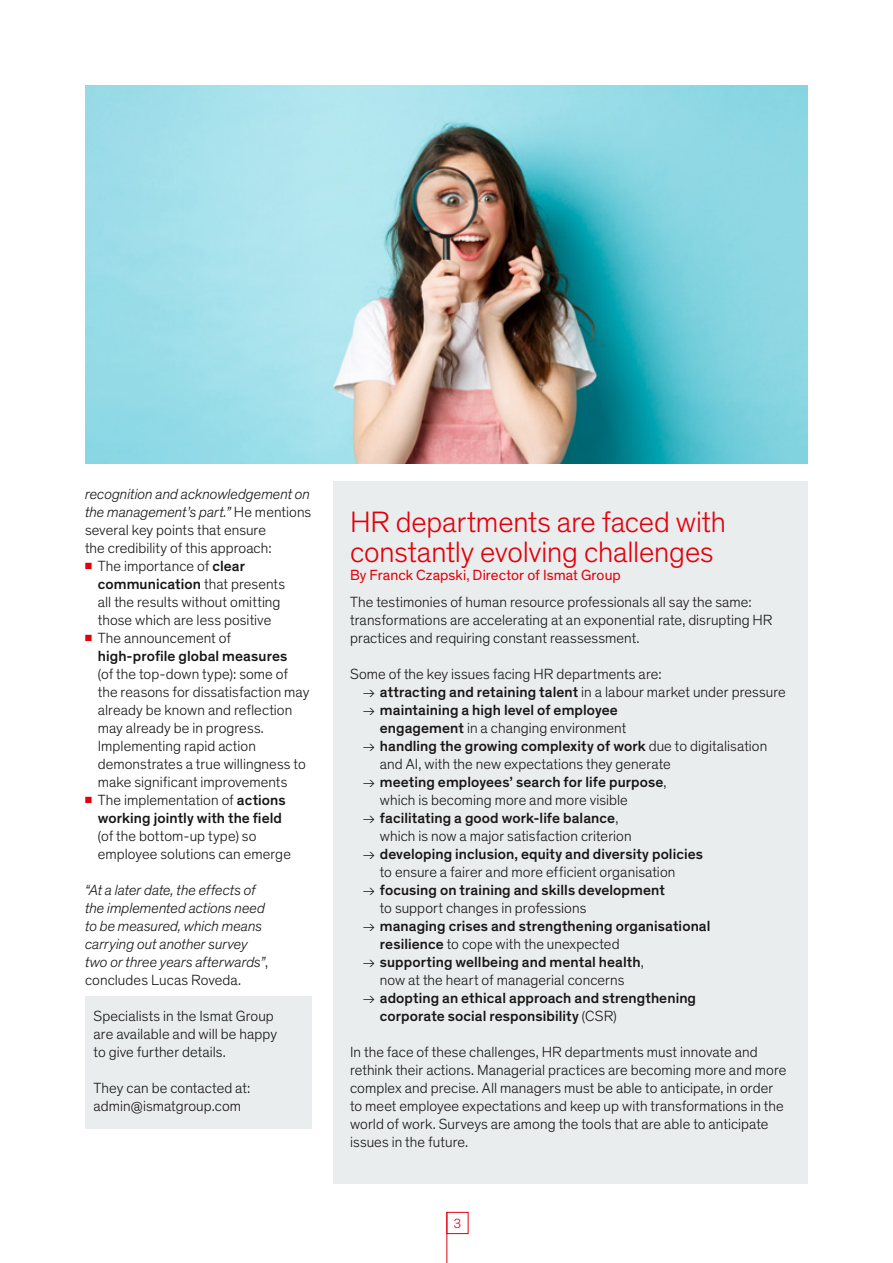
<style>
.page{position:relative;width:893px;height:1263px;background:#fff}
.page>*{position:absolute;margin:0;border:0;box-sizing:border-box;transform-origin:0 0}
.t1{font:300 30px/30px "Theinhardt";letter-spacing:-.005em;color:#e3000b}
.t2{font:300 15px/18px "Theinhardt";letter-spacing:.005em;color:#181716}
.t3{font:500 15px/18px "Theinhardt";letter-spacing:.005em;color:#181716}
.t4{font:italic 300 15px/18px "Theinhardt";letter-spacing:-.005em;color:#181716}
.t5{font:15px "Theinhardt";letter-spacing:.005em;color:#e3000b}
.t6{font:300 13.5px "Theinhardt";color:#e3000b}
.s1{font-style:italic}
.s2{color:#e3000b}
.s3{font-weight:500}
.s4{font-weight:300}
.s5{font-style:normal}
</style>
<div class="page">
<img style="left:85px;top:85px;width:723px;height:378px">
<div style="left:85px;top:996px;width:227px;height:79px;background:#eaedee"></div>
<div style="left:85px;top:1068px;width:227px;height:61px;background:#eaedee"></div>
<div style="left:333px;top:481px;width:475px;height:702px;background:#eaedee"></div>
<div style="left:446px;top:1212px;width:22px;height:22px;border:1px solid #e3000b"></div>
<hr style="left:446px;top:1212px;width:1px;height:51px;background:#e3000b">
<p class="t2" style="left:85px;top:485px;width:228px"><span class="s1">recognition and acknowledgement on the management’s part.”</span> He mentions several key points that ensure<br>the credibility of this approach:</p>
<p class="t2" style="left:98px;top:557px;width:189px;text-indent:-13px"><span class="s2">■</span> The importance of <span class="s3">clear communication</span> that presents all the results without omitting those which are less positive</p>
<p class="t3" style="left:98px;top:629px;width:191px;text-indent:-13px"><span class="s2">■</span> <span class="s4">The announcement of </span>high-profile global measures</p>
<p class="t2" style="left:98px;top:665px;width:213px">(of the top-down type): some of the reasons for dissatisfaction may already be known and reflection may already be in progress.<br>Implementing rapid action demonstrates a true willingness to make significant improvements</p>
<p class="t3" style="left:85px;top:791px;width:202px;text-align:right"><span class="s2">■</span> <span class="s4">The implementation of</span> actions working jointly with the field</p>
<p class="t2" style="left:98px;top:827px;width:195px">(of the bottom-up type) so employee solutions can emerge</p>
<p class="t4" style="left:85px;top:881px;width:185px">“At a later date, the effects of the implemented actions need to be measured, which means carrying out another survey two or three years afterwards”<span class="s5">, concludes Lucas Roveda.</span></p>
<p class="t2" style="left:94px;top:1007px;width:185px">Specialists in the Ismat Group are available and will be happy to give further details.</p>
<p class="t2" style="left:94px;top:1079px;width:158px">They can be contacted at: admin@ismatgroup.com</p>
<h1 class="t1" style="left:350px;top:507px;width:377px">HR departments are faced with constantly evolving challenges</h1>
<p class="t5" style="left:350px;top:566px;width:272px">By Franck Czapski, Director of Ismat Group</p>
<p class="t2" style="left:350px;top:593px;width:424px">The testimonies of human resource professionals all say the same: transformations are accelerating at an exponential rate, disrupting HR practices and requiring constant reassessment.</p>
<p class="t2" style="left:350px;top:665px;width:313px">Some of the key issues facing HR departments are:</p>
<p class="t2" style="left:363px;top:683px;width:424px">→ <span class="s3">attracting and retaining talent</span> in a labour market under pressure</p>
<p class="t3" style="left:380px;top:701px;width:248px;text-indent:-17px"><span class="s4">→</span> maintaining a high level of employee engagement <span class="s4">in a changing environment</span></p>
<p class="t2" style="left:380px;top:737px;width:389px;text-indent:-17px">→ <span class="s3">handling the growing complexity of work</span> due to digitalisation and AI, with the new expectations they generate</p>
<p class="t3" style="left:380px;top:773px;width:288px;text-indent:-17px"><span class="s4">→</span> meeting employees’ search for life purpose<span class="s4">, which is becoming more and more visible</span></p>
<p class="t2" style="left:380px;top:809px;width:253px;text-indent:-17px">→ <span class="s3">facilitating a good work-life balance</span>, which is now a major satisfaction criterion</p>
<p class="t3" style="left:380px;top:845px;width:325px;text-indent:-17px"><span class="s4">→</span> developing inclusion, equity and diversity policies <span class="s4">to ensure a fairer and more efficient organisation</span></p>
<p class="t3" style="left:380px;top:881px;width:287px;text-indent:-17px"><span class="s4">→</span> focusing on training and skills development <span class="s4">to support changes in professions</span></p>
<p class="t3" style="left:380px;top:917px;width:332px;text-indent:-17px"><span class="s4">→</span> managing crises and strengthening organisational resilience <span class="s4">to cope with the unexpected</span></p>
<p class="t2" style="left:363px;top:953px;width:283px;text-align:center">→ <span class="s3">supporting wellbeing and mental health</span>, now at the heart of managerial concerns</p>
<p class="t3" style="left:380px;top:989px;width:318px;text-indent:-17px"><span class="s4">→</span> adopting an ethical approach and strengthening corporate social responsibility <span class="s4">(CSR)</span></p>
<p class="t2" style="left:350px;top:1043px;width:438px">In the face of these challenges, HR departments must innovate and rethink their actions. Managerial practices are becoming more and more complex and precise. All managers must be able to anticipate, in order to meet employee expectations and keep up with transformations in the world of work. Surveys are among the tools that are able to anticipate issues in the future.</p>
<p class="t6" style="left:453px;top:1216px;width:9px">3</p>
</div>
